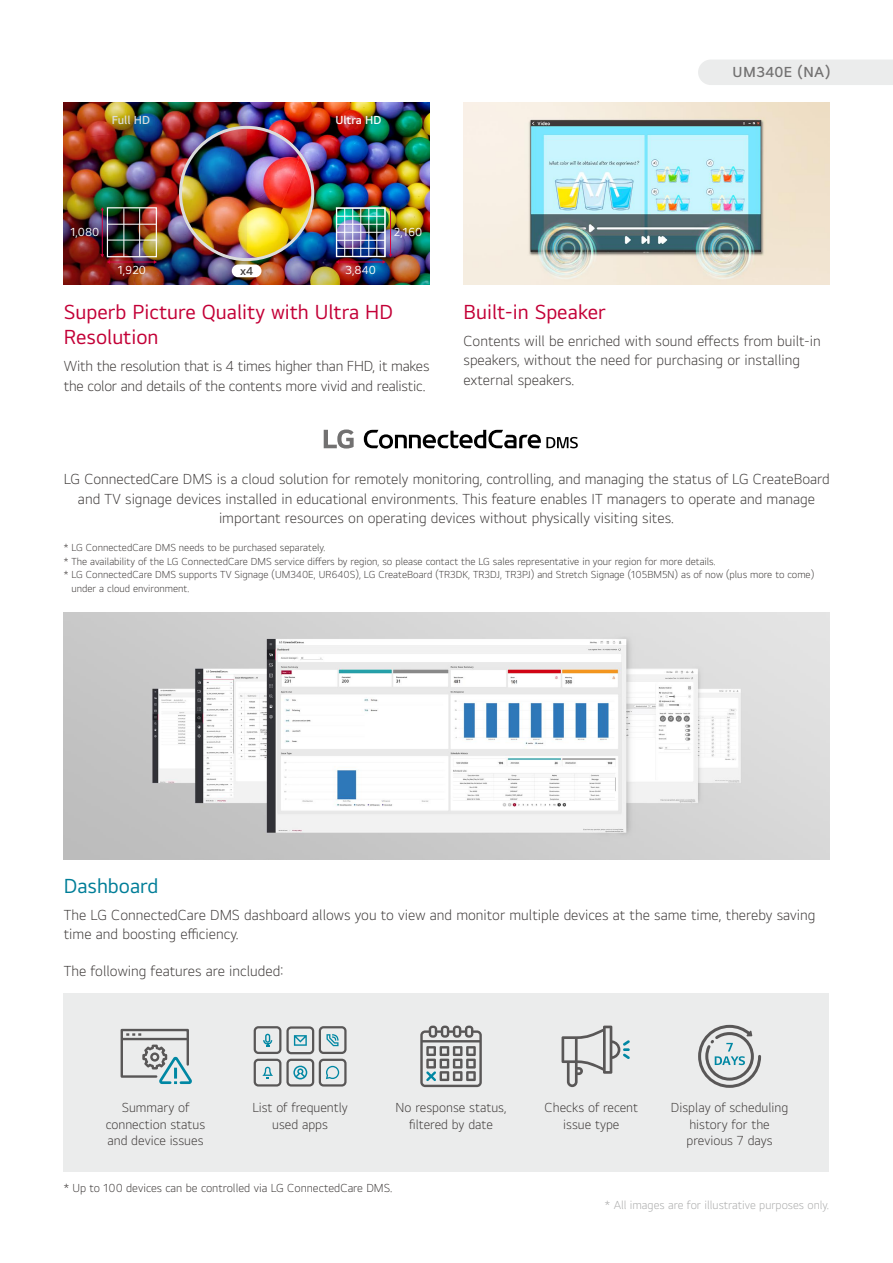
<style>
.page{position:relative;width:893px;height:1263px;background:#fff}
.page>*{position:absolute;margin:0;border:0;box-sizing:border-box;transform-origin:0 0}
.t1{font:21px/25.5px "LGEI Text TTF";color:#c30037}
.t2{font:21px "LGEI Text TTF";color:#007e98}
.t3{font:300 15px/19.5px "LGEI Text TTF";color:#3e3a39}
.t4{font:600 15px "LGEI Text TTF";letter-spacing:.025em;color:#727171}
.t5{font:300 13.5px/16.5px "LGEI Text TTF";color:#3e3a39;text-align:center}
.t6{font:300 12px "LGEI Text TTF";color:#3e3a39}
.t7{font:300 12px "LGEI Text TTF";color:#aaabab}
.t8{font:12px "LGEI Text TTF";color:#fff}
.t9{font:600 12px "LGEI Text TTF";color:#fff}
.t10{font:600 12px "LGEI Text TTF";color:#dcdddd}
.t11{font:600 12px "LGEI Text TTF";color:#3e3a39}
.t12{font:300 10.5px "LGEI Text TTF";color:#3e3a39}
</style>
<div class="page">
<div style="left:698px;top:60px;width:195px;height:25px;background:#ebecec"></div>
<img style="left:64px;top:102px;width:365px;height:183px">
<div style="left:104px;top:112px;width:55px;height:25px;background:#000;opacity:.7"></div>
<div style="left:179px;top:126px;width:135px;height:135px;border:3px solid #dcdddd;border-radius:50%"></div>
<div style="left:232px;top:264px;width:29px;height:13px;background:#fff;border-radius:6px"></div>
<div style="left:327px;top:108px;width:62px;height:26px;background:#000;opacity:.75"></div>
<img style="left:463px;top:102px;width:366px;height:183px">
<svg style="left:324px;top:429px;width:30px;height:19px"></svg>
<svg style="left:364px;top:430px;width:214px;height:19px"></svg>
<img style="left:64px;top:612px;width:765px;height:247px">
<div style="left:64px;top:993px;width:765px;height:178px;background:#ebecec"></div>
<svg style="left:562px;top:1025px;width:68px;height:62px"></svg>
<svg style="left:420px;top:1025px;width:62px;height:62px"></svg>
<svg style="left:120px;top:1028px;width:72px;height:57px"></svg>
<svg style="left:698px;top:1024px;width:63px;height:64px"></svg>
<svg style="left:253px;top:1026px;width:94px;height:61px"></svg>
<img style="left:100px;top:207px;width:58px;height:57px">
<hr style="left:102px;top:210px;width:1px;height:45px;background:#d7003d">
<img style="left:335px;top:207px;width:57px;height:57px">
<p class="t10" style="left:112px;top:113px;width:40px">Full HD</p>
<p class="t9" style="left:335px;top:113px;width:48px">Ultra HD</p>
<p class="t4" style="left:733px;top:63px;width:99px">UM340E (NA)</p>
<p class="t8" style="left:70px;top:224px;width:31px">1,080</p>
<p class="t8" style="left:118px;top:263px;width:30px">1,920</p>
<p class="t8" style="left:346px;top:263px;width:32px">3,840</p>
<p class="t11" style="left:240px;top:264px;width:15px">x4</p>
<p class="t8" style="left:394px;top:224px;width:30px">2,160</p>
<h1 class="t1" style="left:64px;top:298px;width:331px">Superb Picture Quality with Ultra HD<br>Resolution</h1>
<p class="t3" style="left:64px;top:356px;width:367px">With the resolution that is 4 times higher than FHD, it makes the color and details of the contents more vivid and realistic.</p>
<h1 class="t1" style="left:463px;top:298px;width:144px">Built-in Speaker</h1>
<p class="t3" style="left:463px;top:331px;width:359px">Contents will be enriched with sound effects from built-in speakers, without the need for purchasing or installing external speakers.</p>
<p class="t3" style="left:64px;top:469px;width:767px;text-align:center">LG ConnectedCare DMS is a cloud solution for remotely monitoring, controlling, and managing the status of LG CreateBoard and TV signage devices installed in educational environments. This feature enables IT managers to operate and manage important resources on operating devices without physically visiting sites.</p>
<p class="t12" style="left:64px;top:541px;width:263px">* LG ConnectedCare DMS needs to be purchased separately.</p>
<p class="t12" style="left:64px;top:555px;width:653px">* The availability of the LG ConnectedCare DMS service differs by region, so please contact the LG sales representative in your region for more details.</p>
<p class="t12" style="left:64px;top:568px;width:752px">* LG ConnectedCare DMS supports TV Signage (UM340E, UR640S), LG CreateBoard (TR3DK, TR3DJ, TR3PJ) and Stretch Signage (105BM5N) as of now (plus more to come)</p>
<p class="t12" style="left:71px;top:582px;width:119px">under a cloud environment.</p>
<h1 class="t2" style="left:64px;top:873px;width:96px">Dashboard</h1>
<p class="t3" style="left:64px;top:905px;width:753px">The LG ConnectedCare DMS dashboard allows you to view and monitor multiple devices at the same time, thereby saving time and boosting efficiency.</p>
<p class="t3" style="left:64px;top:961px;width:221px">The following features are included:</p>
<p class="t5" style="left:106px;top:1099px;width:101px">Summary of connection status and device issues</p>
<p class="t5" style="left:671px;top:1099px;width:119px">Display of scheduling history for the previous 7 days</p>
<p class="t5" style="left:252px;top:1099px;width:97px">List of frequently used apps</p>
<p class="t5" style="left:545px;top:1099px;width:95px">Checks of recent issue type</p>
<p class="t5" style="left:396px;top:1099px;width:112px">No response status, filtered by date</p>
<p class="t6" style="left:64px;top:1180px;width:330px">* Up to 100 devices can be controlled via LG ConnectedCare DMS.</p>
<p class="t7" style="left:605px;top:1197px;width:226px">* All images are for illustrative purposes only.</p>
</div>
